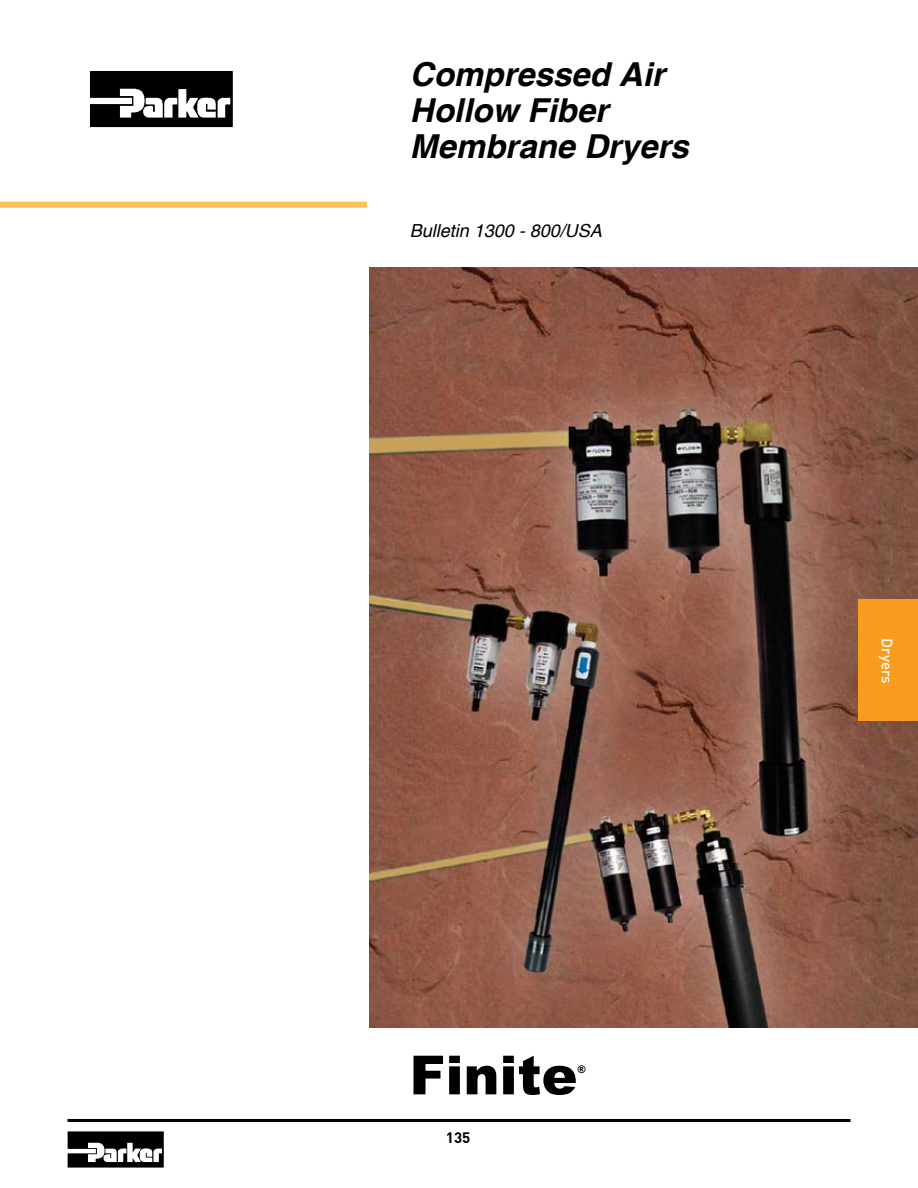
<style>
.page{position:relative;width:918px;height:1188px;background:#fff}
.page>*{position:absolute;margin:0;border:0;box-sizing:border-box;transform-origin:0 0}
.t1{font:900 54px "Arial";color:#000}
.t2{font:italic 700 33px/36px "Helvetica";color:#000}
.t3{font:italic 18px "Helvetica";color:#000}
.t4{font:500 15px "DIN";letter-spacing:-.005em;color:#fff}
.t5{font:700 15px "DIN";color:#000}
.t6{font:900 10.5px "Arial";color:#000}
</style>
<div class="page">
<hr style="left:68px;top:1119px;width:782px;height:3px;background:#000">
<svg style="left:68px;top:1131px;width:96px;height:37px"></svg>
<img style="left:370px;top:268px;width:548px;height:760px">
<div style="left:858px;top:599px;width:60px;height:122px;background:#f99b1c"></div>
<div style="left:0;top:202px;width:367px;height:6px;background:#fdbf57"></div>
<img style="left:90px;top:71px;width:143px;height:57px">
<p class="t2" style="left:410px;top:58px;width:280px">Compressed Air<br>Hollow Fiber<br>Membrane Dryers</p>
<p class="t3" style="left:410px;top:220px;width:194px">Bulletin 1300 - 800/USA</p>
<h1 class="t1" style="left:410px;top:1036px;width:169px">Finite</h1>
<p class="t6" style="left:577px;top:1062px;width:10px">®</p>
<p class="t5" style="left:446px;top:1128px;width:26px">135</p>
<p class="t4" style="left:897px;top:638px;width:47px;rotate:90deg">Dryers</p>
</div>
